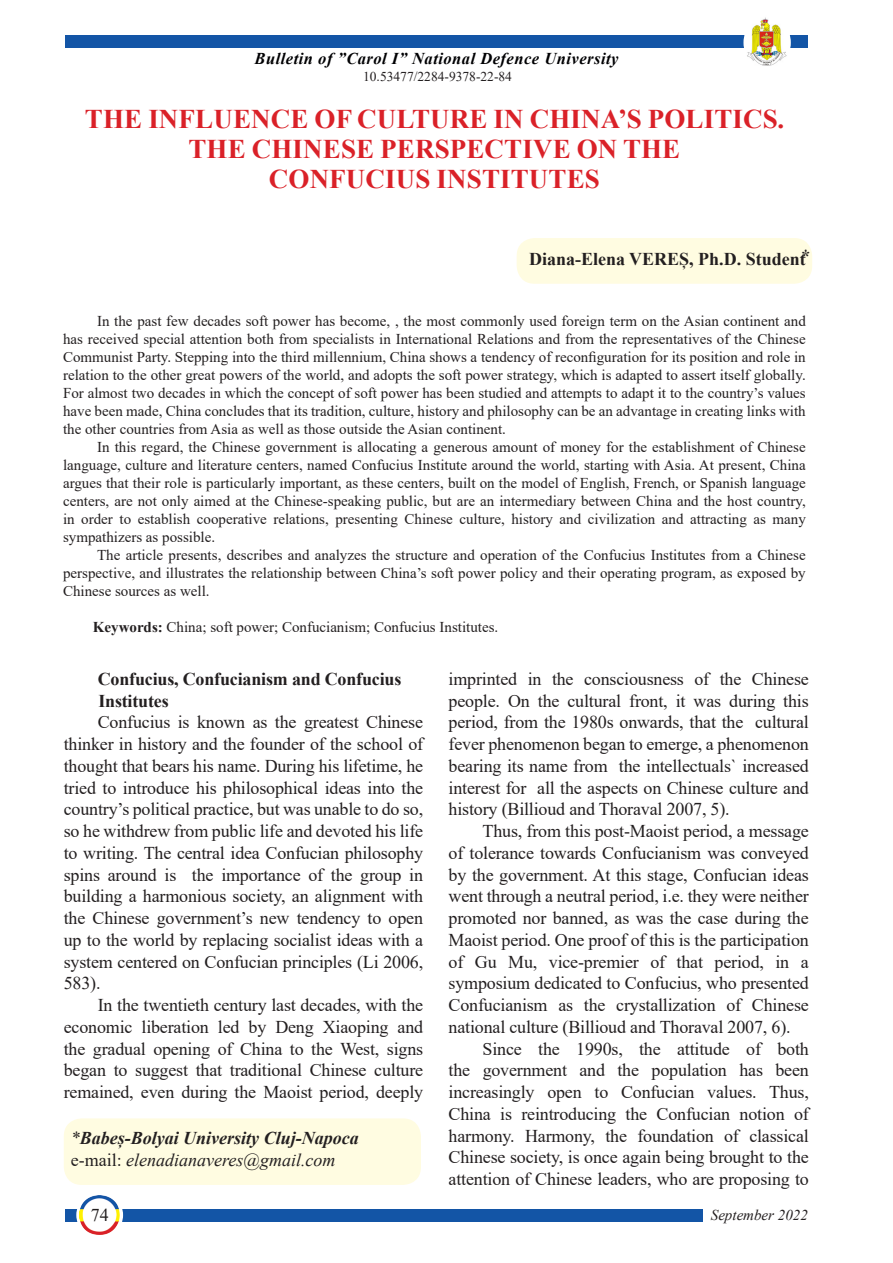
<style>
.page{position:relative;width:893px;height:1263px;background:#fff}
.page>*{position:absolute;margin:0;border:0;box-sizing:border-box;transform-origin:0 0}
.titlu_ro{font:700 27px "Times New Roman";letter-spacing:.005em;color:#da2128}
.Text_de_baza{font:18px/21.8px "Times New Roman";letter-spacing:-.01em;color:#231f20;text-align:justify}
.Text_de_baza-2{font:700 18px/21.8px "Times New Roman";letter-spacing:-.01em;color:#231f20}
.t1{font:italic 700 18px "Times New Roman";color:#231f20}
.t2{font:italic 18px "Times New Roman";color:#231f20}
.t3{font:italic 700 16.5px "Times New Roman";letter-spacing:.03em;color:#000103}
.abstract_ro{font:15px/18px "Times New Roman";color:#231f20;text-align:justify}
.cuvinte-cheie{font:15px "Times New Roman";color:#231f20}
.t4{font:italic 15px "Times New Roman";color:#231f20}
.titlu{font:13.5px "Times New Roman";color:#231f20}
.s1{font-weight:700}
.s2{font-weight:400}
.s3{font-style:normal}
</style>
<div class="page">
<div style="left:65px;top:35px;width:743px;height:13px;background:#1355a6"></div>
<div style="left:743px;top:16px;width:48px;height:53px;background:#fff;border-radius:50%"></div>
<img style="left:747px;top:17px;width:40px;height:49px">
<div style="left:65px;top:1209px;width:637px;height:12px;background:#1355a6"></div>
<div style="left:76px;top:1191px;width:47px;height:47px;background:#fff;border-radius:50%"></div>
<img style="left:79px;top:1195px;width:41px;height:40px">
<div style="left:517px;top:238px;width:295px;height:46px;background:#fffce1;border-radius:18px"></div>
<div style="left:64px;top:1118px;width:357px;height:67px;background:#fffce1;border-radius:18px"></div>
<p class="t3" style="left:255px;top:47px;width:365px">Bulletin of ”Carol I” National Defence University</p>
<p class="titlu" style="left:363px;top:67px;width:150px">10.53477/2284-9378-22-84</p>
<p class="titlu_ro" style="left:85px;top:100px;width:701px">THE INFLUENCE OF CULTURE IN CHINA’S POLITICS.</p>
<p class="titlu_ro" style="left:188px;top:130px;width:493px">THE CHINESE PERSPECTIVE ON THE</p>
<p class="titlu_ro" style="left:269px;top:160px;width:332px">CONFUCIUS INSTITUTES</p>
<p class="Text_de_baza-2" style="left:529px;top:247px;width:285px">Diana-Elena VEREȘ, Ph.D. Student⃰</p>
<p class="abstract_ro" style="left:63px;top:312px;width:744px;text-indent:34px">In the past few decades soft power has become, , the most commonly used foreign term on the Asian continent and has received special attention both from specialists in International Relations and from the representatives of the Chinese Communist Party. Stepping into the third millennium, China shows a tendency of reconfiguration for its position and role in relation to the other great powers of the world, and adopts the soft power strategy, which is adapted to assert itself globally.<br>For almost two decades in which the concept of soft power has been studied and attempts to adapt it to the country’s values have been made, China concludes that its tradition, culture, history and philosophy can be an advantage in creating links with the other countries from Asia as well as those outside the Asian continent.</p>
<p class="abstract_ro" style="left:63px;top:438px;width:744px;text-indent:34px">In this regard, the Chinese government is allocating a generous amount of money for the establishment of Chinese language, culture and literature centers, named Confucius Institute around the world, starting with Asia. At present, China argues that their role is particularly important, as these centers, built on the model of English, French, or Spanish language centers, are not only aimed at the Chinese-speaking public, but are an intermediary between China and the host country, in order to establish cooperative relations, presenting Chinese culture, history and civilization and attracting as many sympathizers as possible.</p>
<p class="abstract_ro" style="left:63px;top:546px;width:744px;text-indent:34px">The article presents, describes and analyzes the structure and operation of the Confucius Institutes from a Chinese perspective, and illustrates the relationship between China’s soft power policy and their operating program, as exposed by Chinese sources as well.</p>
<p class="cuvinte-cheie" style="left:93px;top:616px;width:407px"><span class="s1">Keywords:</span> China; soft power; Confucianism; Confucius Institutes.</p>
<p class="Text_de_baza-2" style="left:98px;top:667px;width:305px">Confucius, Confucianism and Confucius<br>Institutes</p>
<p class="Text_de_baza" style="left:64px;top:711px;width:361px;text-indent:34px">Confucius is known as the greatest Chinese thinker in history and the founder of the school of thought that bears his name. During his lifetime, he tried to introduce his philosophical ideas into the country’s political practice, but was unable to do so, so he withdrew from public life and devoted his life to writing. The central idea Confucian philosophy spins around is the importance of the group in building a harmonious society, an alignment with the Chinese government’s new tendency to open up to the world by replacing socialist ideas with a system centered on Confucian principles (Li 2006, 583).</p>
<p class="Text_de_baza" style="left:64px;top:994px;width:361px;text-indent:34px">In the twentieth century last decades, with the economic liberation led by Deng Xiaoping and the gradual opening of China to the West, signs began to suggest that traditional Chinese culture remained, even during the Maoist period, deeply</p>
<p class="t1" style="left:71px;top:1126px;width:289px"><span class="s2">*</span>Babeș-Bolyai University Cluj-Napoca</p>
<p class="t2" style="left:71px;top:1147px;width:266px"><span class="s3">e-mail:</span> elenadianaveres@gmail.com</p>
<p class="Text_de_baza" style="left:449px;top:667px;width:362px">imprinted in the consciousness of the Chinese people. On the cultural front, it was during this period, from the 1980s onwards, that the cultural fever phenomenon began to emerge, a phenomenon bearing its name from the intellectuals` increased interest for all the aspects on Chinese culture and history (Billioud and Thoraval 2007, 5).</p>
<p class="Text_de_baza" style="left:449px;top:820px;width:362px;text-indent:34px">Thus, from this post-Maoist period, a message of tolerance towards Confucianism was conveyed by the government. At this stage, Confucian ideas went through a neutral period, i.e. they were neither promoted nor banned, as was the case during the Maoist period. One proof of this is the participation of Gu Mu, vice-premier of that period, in a symposium dedicated to Confucius, who presented Confucianism as the crystallization of Chinese national culture (Billioud and Thoraval 2007, 6).</p>
<p class="Text_de_baza" style="left:449px;top:1037px;width:362px;text-indent:34px">Since the 1990s, the attitude of both the government and the population has been increasingly open to Confucian values. Thus, China is reintroducing the Confucian notion of harmony. Harmony, the foundation of classical Chinese society, is once again being brought to the attention of Chinese leaders, who are proposing to</p>
<p class="Text_de_baza" style="left:91px;top:1203px;width:19px">74</p>
<p class="t4" style="left:711px;top:1205px;width:99px">September 2022</p>
</div>
